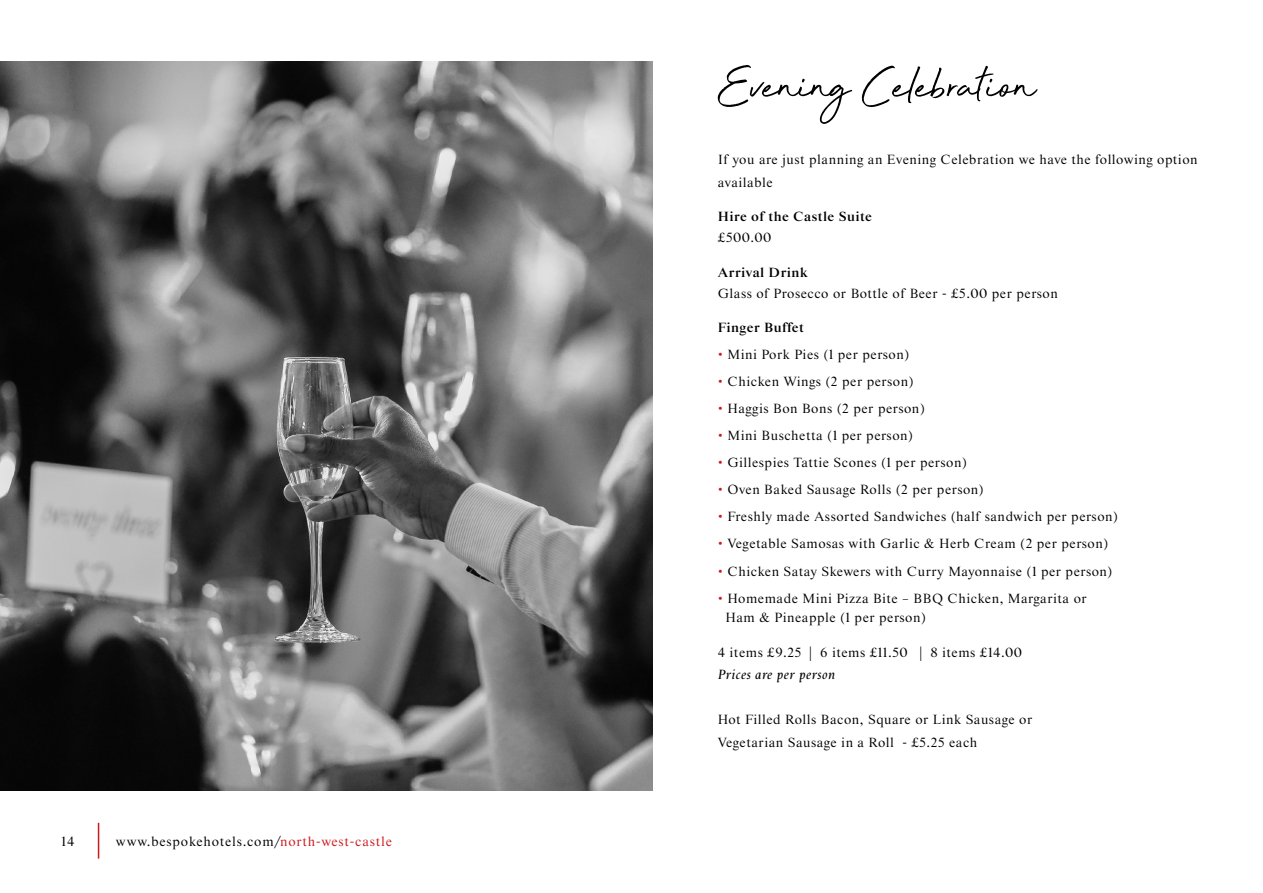
<style>
.page{position:relative;width:1263px;height:893px;background:#fff}
.page>*{position:absolute;margin:0;border:0;box-sizing:border-box;transform-origin:0 0}
.t1{font:60px "Beyond Infinity";letter-spacing:-.02em;color:#000}
.t2{font:13.5px/22.5px "Starling";letter-spacing:.04em;color:#000}
.t3{font:700 13.5px "Starling";letter-spacing:.04em;color:#000}
.t4{font:13.5px "Starling";letter-spacing:.06em;color:#000}
.t5{font:italic 13.5px "Starling";letter-spacing:.04em;color:#000}
.s1{color:#cd171a}
</style>
<div class="page">
<img style="left:0;top:62px;width:652px;height:729px">
<hr style="left:98px;top:823px;width:1px;height:36px;background:#cd171a">
<p class="t2" style="left:62px;top:830px;width:14px">14</p>
<p class="t4" style="left:116px;top:833px;width:278px">www.bespokehotels.com/<span class="s1">north-west-castle</span></p>
<h1 class="t1" style="left:718px;top:54px;width:319px">Evening Celebration</h1>
<p class="t2" style="left:718px;top:149px;width:481px">If you are just planning an Evening Celebration we have the following option available</p>
<p class="t3" style="left:718px;top:209px;width:156px">Hire of the Castle Suite</p>
<p class="t2" style="left:718px;top:227px;width:55px">£500.00</p>
<p class="t3" style="left:718px;top:265px;width:92px">Arrival Drink</p>
<p class="t2" style="left:718px;top:283px;width:342px">Glass of Prosecco or Bottle of Beer - £5.00 per person</p>
<p class="t3" style="left:718px;top:320px;width:88px">Finger Buffet</p>
<p class="t2" style="left:718px;top:344px;width:193px"><span class="s1">•</span> Mini Pork Pies (1 per person)</p>
<p class="t2" style="left:718px;top:371px;width:197px"><span class="s1">•</span> Chicken Wings (2 per person)</p>
<p class="t2" style="left:718px;top:398px;width:209px"><span class="s1">•</span> Haggis Bon Bons (2 per person)</p>
<p class="t2" style="left:718px;top:425px;width:197px"><span class="s1">•</span> Mini Buschetta (1 per person)</p>
<p class="t2" style="left:718px;top:452px;width:251px"><span class="s1">•</span> Gillespies Tattie Scones (1 per person)</p>
<p class="t2" style="left:718px;top:479px;width:268px"><span class="s1">•</span> Oven Baked Sausage Rolls (2 per person)</p>
<p class="t2" style="left:718px;top:506px;width:402px"><span class="s1">•</span> Freshly made Assorted Sandwiches (half sandwich per person)</p>
<p class="t2" style="left:718px;top:533px;width:392px"><span class="s1">•</span> Vegetable Samosas with Garlic &amp; Herb Cream (2 per person)</p>
<p class="t2" style="left:718px;top:560px;width:396px"><span class="s1">•</span> Chicken Satay Skewers with Curry Mayonnaise (1 per person)</p>
<p class="t2" style="left:726px;top:589px;width:363px;line-height:19.5px;text-indent:-8px"><span class="s1">•</span> Homemade Mini Pizza Bite – BBQ Chicken, Margarita or<br>Ham &amp; Pineapple (1 per person)</p>
<p class="t2" style="left:718px;top:641px;width:306px">4 items £9.25 | 6 items £11.50 | 8 items £14.00</p>
<p class="t5" style="left:718px;top:667px;width:119px">Prices are per person</p>
<p class="t2" style="left:718px;top:709px;width:316px">Hot Filled Rolls Bacon, Square or Link Sausage or<br>Vegetarian Sausage in a Roll - £5.25 each</p>
</div>
